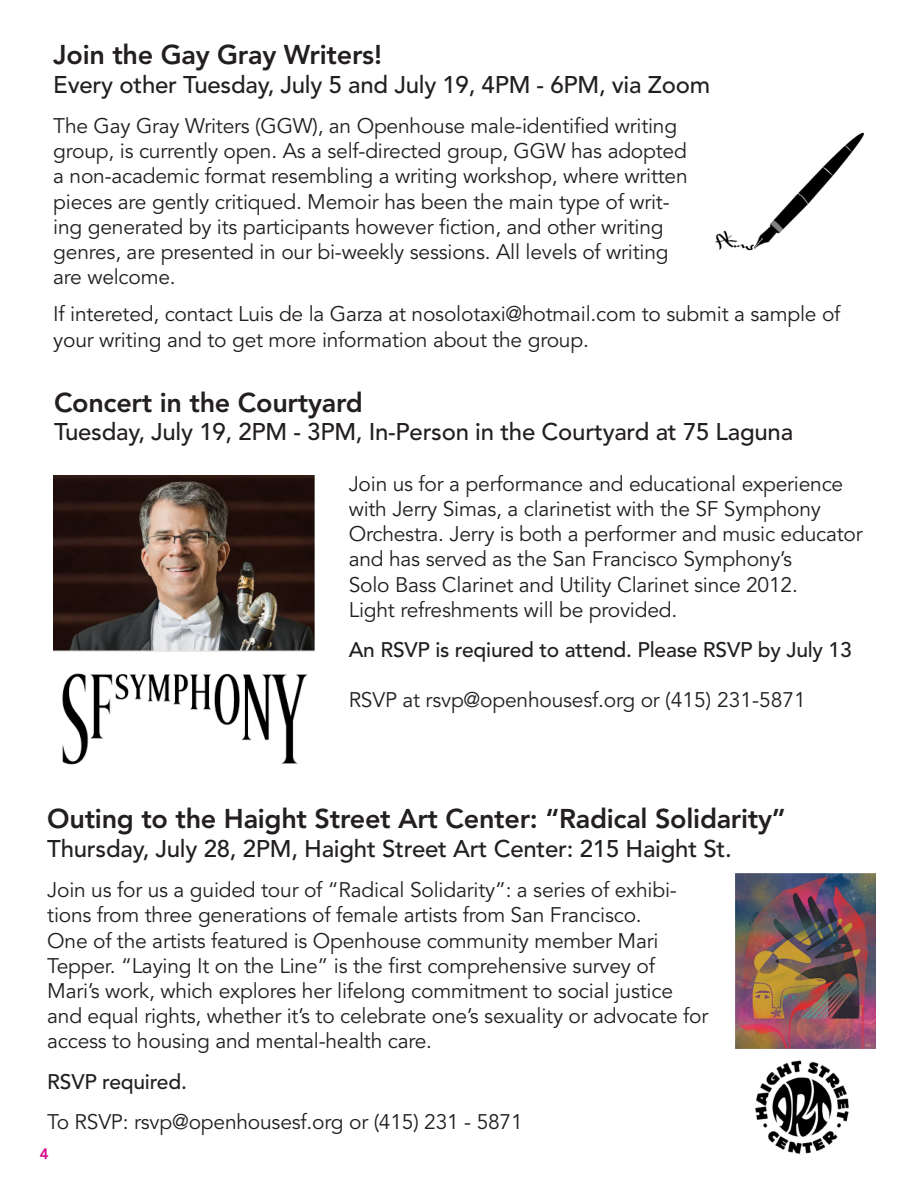
<style>
.page{position:relative;width:918px;height:1188px;background:#fff}
.page>*{position:absolute;margin:0;border:0;box-sizing:border-box;transform-origin:0 0}
.t1{font:800 27px "Avenir";letter-spacing:-.01em;color:#231f20}
.t2{font:500 24px "Avenir";letter-spacing:-.01em;color:#231f20}
.t3{font:21px/25.2px "Avenir";letter-spacing:-.01em;color:#231f20}
.t4{font:500 21px "Avenir";letter-spacing:-.01em;color:#231f20}
.t5{font:800 15px "Avenir";color:#d70c8c}
</style>
<div class="page">
<img style="left:755px;top:1060px;width:94px;height:94px">
<img style="left:736px;top:874px;width:140px;height:174px">
<img style="left:53px;top:476px;width:262px;height:176px">
<img style="left:62px;top:673px;width:246px;height:92px">
<img style="left:716px;top:132px;width:148px;height:119px">
<p class="t1" style="left:53px;top:39px;width:330px">Join the Gay Gray Writers!</p>
<p class="t2" style="left:53px;top:71px;width:659px">Every other Tuesday, July 5 and July 19, 4PM - 6PM, via Zoom</p>
<p class="t3" style="left:53px;top:114px;width:636px">The Gay Gray Writers (GGW), an Openhouse male-identified writing group, is currently open. As a self-directed group, GGW has adopted a non-academic format resembling a writing workshop, where written pieces are gently critiqued. Memoir has been the main type of writ&shy;ing generated by its participants however fiction, and other writing genres, are presented in our bi-weekly sessions. All levels of writing are welcome.</p>
<p class="t3" style="left:53px;top:302px;width:789px">If intereted, contact Luis de la Garza at nosolotaxi@hotmail.com to submit a sample of your writing and to get more information about the group.</p>
<p class="t1" style="left:54px;top:386px;width:310px">Concert in the Courtyard</p>
<p class="t2" style="left:54px;top:418px;width:741px">Tuesday, July 19, 2PM - 3PM, In-Person in the Courtyard at 75 Laguna</p>
<p class="t3" style="left:349px;top:472px;width:515px">Join us for a performance and educational experience with Jerry Simas, a clarinetist with the SF Symphony Orchestra. Jerry is both a performer and music educator and has served as the San Francisco Symphony’s</p>
<p class="t3" style="left:349px;top:572px;width:451px">Solo Bass Clarinet and Utility Clarinet since 2012.</p>
<p class="t3" style="left:349px;top:598px;width:330px">Light refreshments will be provided.</p>
<p class="t4" style="left:349px;top:638px;width:504px">An RSVP is reqiured to attend. Please RSVP by July 13</p>
<p class="t3" style="left:349px;top:688px;width:459px">RSVP at rsvp@openhousesf.org or (415) 231-5871</p>
<p class="t1" style="left:47px;top:803px;width:740px">Outing to the Haight Street Art Center: “Radical Solidarity”</p>
<p class="t2" style="left:47px;top:835px;width:686px">Thursday, July 28, 2PM, Haight Street Art Center: 215 Haight St.</p>
<p class="t3" style="left:47px;top:878px;width:631px">Join us for us a guided tour of “Radical Solidarity”: a series of exhibi&shy;tions from three generations of female artists from San Francisco.</p>
<p class="t3" style="left:47px;top:928px;width:663px">One of the artists featured is Openhouse community member Mari Tepper. “Laying It on the Line” is the first comprehensive survey of Mari’s work, which explores her lifelong commitment to social justice and equal rights, whether it’s to celebrate one’s sexuality or advocate for access to housing and mental-health care.</p>
<p class="t4" style="left:47px;top:1069px;width:141px">RSVP required.</p>
<p class="t3" style="left:47px;top:1110px;width:477px">To RSVP: rsvp@openhousesf.org or (415) 231 - 5871</p>
<p class="t5" style="left:40px;top:1145px;width:10px">4</p>
</div>
